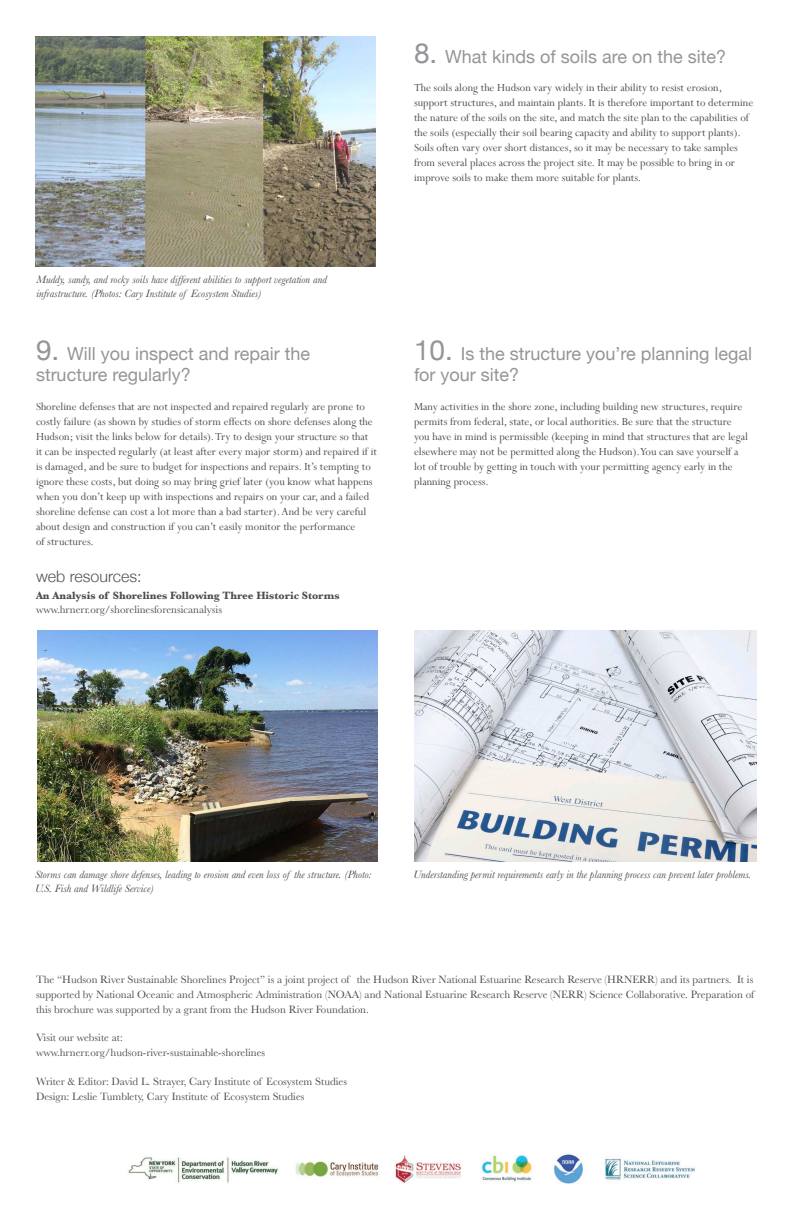
<style>
.page{position:relative;width:792px;height:1224px;background:#fff}
.page>*{position:absolute;margin:0;border:0;box-sizing:border-box;transform-origin:0 0}
.day{font:18px/21.6px "Helvetica Neue";color:#939598}
.t1{font:300 16px "Helvetica Neue";color:#545557}
.day-2{font:12px/15px "Perpetua";color:#4b4c4d}
.itinerary_text{font:11px/15px "Baskerville";color:#4b4c4d}
.t2{font:italic 11px/14px "Baskerville";color:#4b4c4d}
.resources_links{font:700 11px/14px "Baskerville";color:#4b4c4d}
.s1{font-size:28px}
.s2{font-weight:400}
</style>
<div class="page">
<img style="left:128px;top:1150px;width:567px;height:34px">
<img style="left:37px;top:631px;width:341px;height:231px">
<img style="left:414px;top:631px;width:342px;height:231px">
<img style="left:35px;top:36px;width:341px;height:231px">
<p class="t2" style="left:37px;top:273px;width:292px">Muddy, sandy, and rocky soils have different abilities to support vegetation and infrastructure. (Photos: Cary Institute of Ecosystem Studies)</p>
<p class="day" style="left:36px;top:343px;width:276px"><span class="s1">9.</span> Will you inspect and repair the structure regularly?</p>
<p class="day-2" style="left:36px;top:399px;width:342px">Shoreline defenses that are not inspected and repaired regularly are prone to costly failure (as shown by studies of storm effects on shore defenses along the Hudson; visit the links below for details). Try to design your structure so that it can be inspected regularly (at least after every major storm) and repaired if it is damaged, and be sure to budget for inspections and repairs. It’s tempting to ignore these costs, but doing so may bring grief later (you know what happens when you don’t keep up with inspections and repairs on your car, and a failed shoreline defense can cost a lot more than a bad starter). And be very careful about design and construction if you can’t easily monitor the performance<br>of structures.</p>
<p class="t1" style="left:36px;top:564px;width:107px">web resources:</p>
<p class="resources_links" style="left:36px;top:588px;width:305px">An Analysis of Shorelines Following Three Historic Storms <span class="s2">www.hrnerr.org/shorelinesforensicanalysis</span></p>
<p class="day" style="left:414px;top:46px;width:314px"><span class="s1">8.</span> What kinds of soils are on the site?</p>
<p class="day-2" style="left:414px;top:80px;width:341px">The soils along the Hudson vary widely in their ability to resist erosion, support structures, and maintain plants. It is therefore important to determine the nature of the soils on the site, and match the site plan to the capabilities of the soils (especially their soil bearing capacity and ability to support plants).<br>Soils often vary over short distances, so it may be necessary to take samples from several places across the project site. It may be possible to bring in or improve soils to make them more suitable for plants.</p>
<p class="day" style="left:414px;top:343px;width:340px"><span class="s1">10.</span> Is the structure you’re planning legal for your site?</p>
<p class="day-2" style="left:414px;top:399px;width:336px">Many activities in the shore zone, including building new structures, require permits from federal, state, or local authorities. Be sure that the structure you have in mind is permissible (keeping in mind that structures that are legal elsewhere may not be permitted along the Hudson). You can save yourself a lot of trouble by getting in touch with your permitting agency early in the planning process.</p>
<p class="t2" style="left:35px;top:868px;width:338px">Storms can damage shore defenses, leading to erosion and even loss of the structure. (Photo:<br>U.S. Fish and Wildlife Service)</p>
<p class="t2" style="left:414px;top:868px;width:339px">Understanding permit requirements early in the planning process can prevent later problems.</p>
<p class="itinerary_text" style="left:36px;top:972px;width:720px;text-align:justify">The “Hudson River Sustainable Shorelines Project” is a joint project of the Hudson River National Estuarine Research Reserve (HRNERR) and its partners. It is supported by National Oceanic and Atmospheric Administration (NOAA) and National Estuarine Research Reserve (NERR) Science Collaborative. Preparation of this brochure was supported by a grant from the Hudson River Foundation.</p>
<p class="itinerary_text" style="left:36px;top:1031px;width:231px">Visit our website at: www.hrnerr.org/hudson-river-sustainable-shorelines</p>
<p class="itinerary_text" style="left:36px;top:1074px;width:313px">Writer &amp; Editor: David L. Strayer, Cary Institute of Ecosystem Studies<br>Design: Leslie Tumblety, Cary Institute of Ecosystem Studies</p>
</div>
